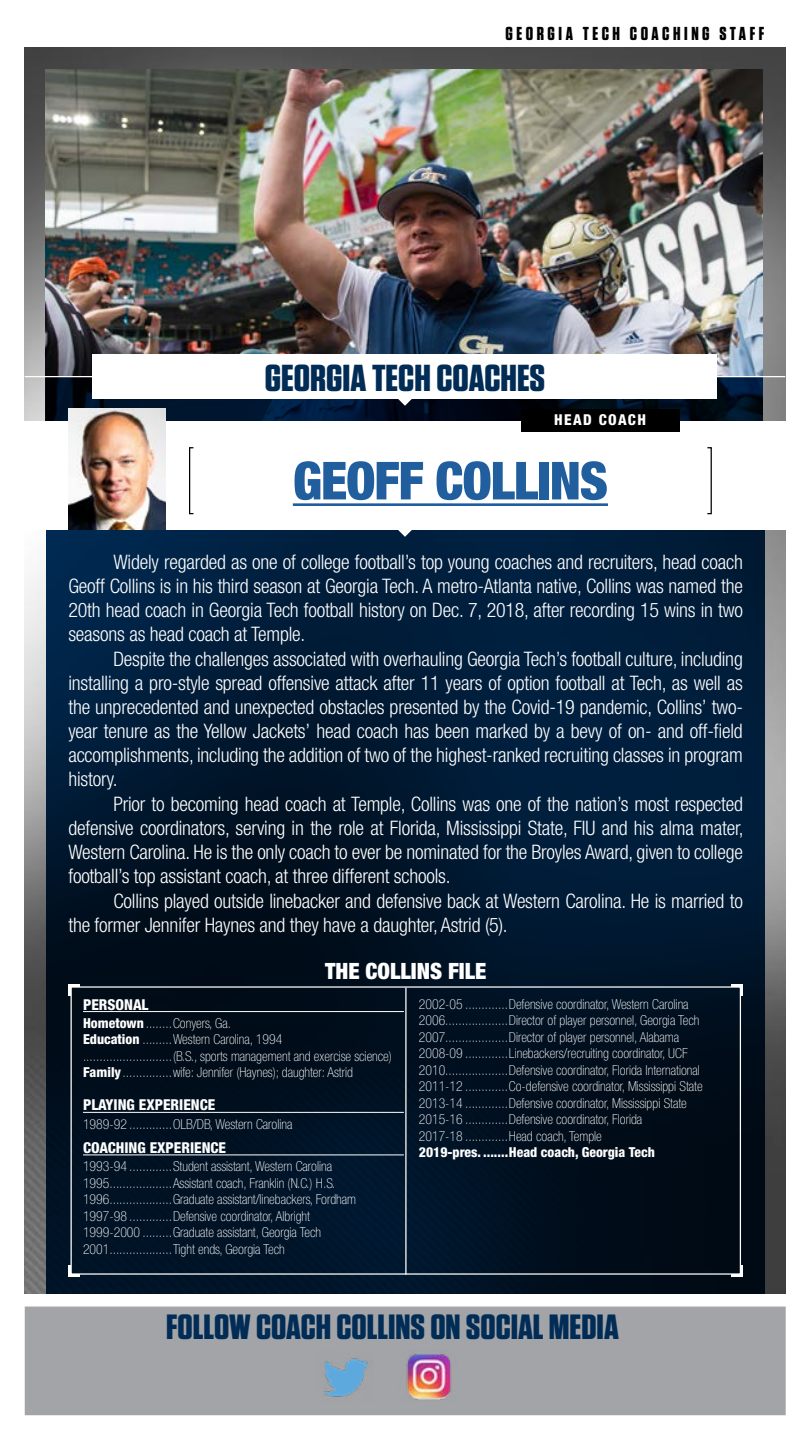
<style>
.page{position:relative;width:810px;height:1440px;background:#fff}
.page>*{position:absolute;margin:0;border:0;box-sizing:border-box;transform-origin:0 0}
.t1{font:900 condensed 52.5px "Helvetica Neue LT Std";letter-spacing:-.02em;color:#215e9e}
.t2{font:700 37.5px "Tungsten";color:#002c56;scale:1.1 1}
.t3{font:700 35px "Tungsten";color:#002c56;scale:1.1 1}
.t4{font:900 condensed 22.5px "Helvetica Neue LT Std";color:#fff}
.t5{font:300 condensed 20px/24px "Helvetica Neue LT Std";letter-spacing:-.01em;color:#fff;text-align:justify}
.t6{font:700 18.75px "Tungsten";letter-spacing:.19em;color:#000}
.t7{font:800 condensed 15px "Helvetica Neue LT Std";color:#fff}
.t8{font:800 condensed 15px "Helvetica Neue LT Std";letter-spacing:.1em;color:#fff}
.t9{font:100 condensed 13.75px/16.5px "Helvetica Neue LT Std";color:#fff}
.t10{font:800 condensed 13.75px "Helvetica Neue LT Std";color:#fff}
.s1{font-weight:800}
</style>
<div class="page">
<img style="left:25px;top:48px;width:760px;height:1246px">
<svg style="left:46px;top:530px;width:718px;height:764px;background:#01172c"></svg>
<img style="left:46px;top:70px;width:716px;height:306px">
<svg style="left:46px;top:377px;width:716px;height:45px;background:#0a192d"></svg>
<hr style="left:655px;top:376px;width:130px;height:1px;background:#fff">
<hr style="left:25px;top:376px;width:132px;height:1px;background:#fff">
<div style="left:92px;top:354px;width:624px;height:45px;background:#fff"></div>
<div style="left:0;top:422px;width:810px;height:108px;background:#fff"></div>
<svg style="left:392px;top:530px;width:26px;height:7px"></svg>
<hr style="left:293px;top:503px;width:315px;height:3px;background:#215e9e">
<div style="left:189px;top:447px;width:5px;height:67px;border:1px solid #000"></div>
<div style="left:707px;top:447px;width:5px;height:67px;border:1px solid #000"></div>
<svg style="left:392px;top:399px;width:26px;height:7px"></svg>
<div style="left:521px;top:409px;width:159px;height:22px;background:#000"></div>
<img style="left:68px;top:409px;width:98px;height:120px">
<hr style="left:83px;top:1011px;width:321px;height:1px;background:#fff">
<hr style="left:83px;top:1112px;width:321px;height:1px;background:#fff">
<hr style="left:83px;top:1155px;width:321px;height:1px;background:#fff">
<svg style="left:69px;top:984px;width:11px;height:12px"></svg>
<svg style="left:732px;top:984px;width:11px;height:12px"></svg>
<svg style="left:69px;top:1265px;width:11px;height:11px"></svg>
<svg style="left:732px;top:1265px;width:11px;height:11px"></svg>
<hr style="left:405px;top:988px;width:2px;height:287px;background:#fff">
<div style="left:25px;top:1307px;width:761px;height:108px;background:#a3a4a7"></div>
<img style="left:406px;top:1354px;width:45px;height:46px">
<img style="left:324px;top:1358px;width:45px;height:39px">
<p class="t6" style="left:506px;top:23px;width:260px">GEORGIA TECH COACHING STAFF</p>
<h2 class="t2" style="left:265px;top:358px;width:256px">GEORGIA TECH COACHES</h2>
<p class="t8" style="left:554px;top:410px;width:94px">HEAD COACH</p>
<h1 class="t1" style="left:293px;top:448px;width:317px">GEOFF COLLINS</h1>
<p class="t5" style="left:68px;top:550px;width:676px;text-indent:45px">Widely regarded as one of college football’s top young coaches and recruiters, head coach Geoff Collins is in his third season at Georgia Tech. A metro-Atlanta native, Collins was named the 20th head coach in Georgia Tech football history on Dec. 7, 2018, after recording 15 wins in two seasons as head coach at Temple.</p>
<p class="t5" style="left:68px;top:647px;width:676px;text-indent:45px">Despite the challenges associated with overhauling Georgia Tech’s football culture, including installing a pro-style spread offensive attack after 11 years of option football at Tech, as well as the unprecedented and unexpected obstacles presented by the Covid-19 pandemic, Collins’ two&shy;year tenure as the Yellow Jackets’ head coach has been marked by a bevy of on- and off-field accomplishments, including the addition of two of the highest-ranked recruiting classes in program history.</p>
<p class="t5" style="left:68px;top:792px;width:677px;text-indent:45px">Prior to becoming head coach at Temple, Collins was one of the nation’s most respected defensive coordinators, serving in the role at Florida, Mississippi State, FIU and his alma mater, Western Carolina. He is the only coach to ever be nominated for the Broyles Award, given to college football’s top assistant coach, at three different schools.</p>
<p class="t5" style="left:68px;top:889px;width:676px;text-indent:45px">Collins played outside linebacker and defensive back at Western Carolina. He is married to the former Jennifer Haynes and they have a daughter, Astrid (5).</p>
<p class="t4" style="left:325px;top:957px;width:163px">THE COLLINS FILE</p>
<p class="t7" style="left:83px;top:995px;width:67px">PERSONAL</p>
<p class="t9" style="left:83px;top:1015px;width:310px"><span class="s1">Hometown</span> ........Conyers, Ga.<br><span class="s1">Education</span> .........Western Carolina, 1994 ...........................(B.S., sports management and exercise science)<br><span class="s1">Family</span>...............wife: Jennifer (Haynes); daughter: Astrid</p>
<p class="t7" style="left:83px;top:1096px;width:134px">PLAYING EXPERIENCE</p>
<p class="t9" style="left:83px;top:1116px;width:211px">1989-92 .............OLB/DB, Western Carolina</p>
<p class="t7" style="left:83px;top:1138px;width:145px">COACHING EXPERIENCE</p>
<p class="t9" style="left:83px;top:1158px;width:275px">1993-94 .............Student assistant, Western Carolina 1995...................Assistant coach, Franklin (N.C.) H.S.<br>1996...................Graduate assistant/linebackers, Fordham 1997-98 .............Defensive coordinator, Albright 1999-2000 .........Graduate assistant, Georgia Tech 2001...................Tight ends, Georgia Tech</p>
<p class="t9" style="left:419px;top:996px;width:285px">2002-05 .............Defensive coordinator, Western Carolina 2006...................Director of player personnel, Georgia Tech 2007...................Director of player personnel, Alabama 2008-09 .............Linebackers/recruiting coordinator, UCF 2010...................Defensive coordinator, Florida International 2011-12 .............Co-defensive coordinator, Mississippi State 2013-14 .............Defensive coordinator, Mississippi State 2015-16 .............Defensive coordinator, Florida<br>2017-18 .............Head coach, Temple</p>
<p class="t10" style="left:419px;top:1144px;width:238px">2019-pres. .......Head coach, Georgia Tech</p>
<h3 class="t3" style="left:166px;top:1309px;width:413px">FOLLOW COACH COLLINS ON SOCIAL MEDIA</h3>
</div>
